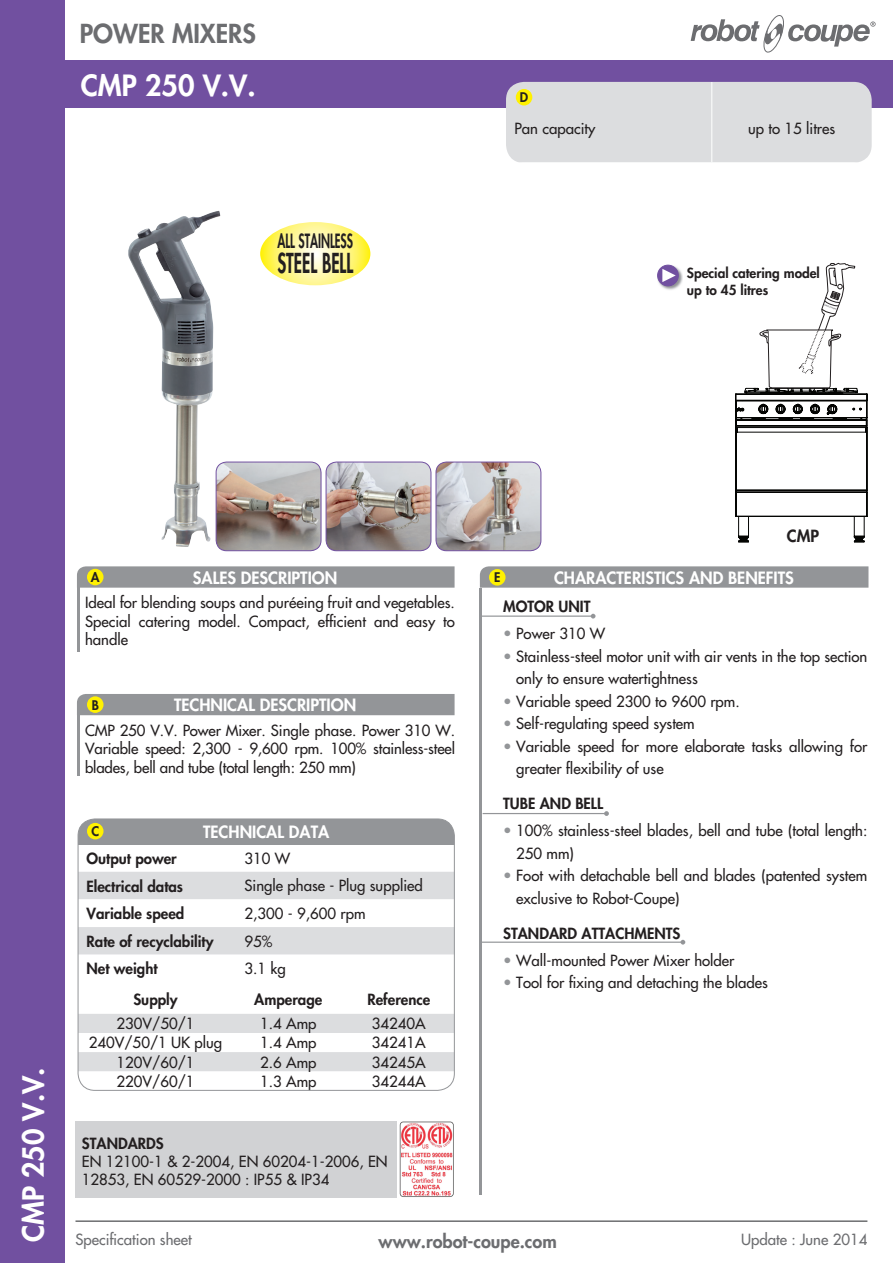
<style>
.page{position:relative;width:893px;height:1263px;background:#fff}
.page>*{position:absolute;margin:0;border:0;box-sizing:border-box;transform-origin:0 0}
.t1{font:800 28.5px "Futura";color:#fff}
.t2{font:800 26.85px "Futura";color:#231f20;scale:.63 1}
.t3{font:800 25.5px "Futura";color:#6c6d70}
.t4{font:800 19.2px "Futura";color:#231f20;scale:.62 1}
.t5{font:800 18px "Futura";color:#6c6d70}
.t6{font:800 16.5px "Futura";color:#fff}
.t7{font:800 16.35px "Futura";color:#231f20}
.t8{font:15px/22.5px "Futura";color:#231f20}
.t9{font:800 15px "Futura";color:#231f20}
.t10{font:15px "Futura";color:#6c6d70}
.t11{font:800 13.65px/16.4px "Futura";color:#231f20}
.t12{font:800 12.9px "Futura";color:#231f20}
.s1{color:#939598}
</style>
<div class="page">
<div style="left:0;top:60px;width:893px;height:47px;background:#7150a0"></div>
<svg style="left:691px;top:15px;width:185px;height:37px"></svg>
<div style="left:0;top:0;width:65px;height:1263px;background:#7150a0"></div>
<hr style="left:480px;top:588px;width:2px;height:606px;background:#939598">
<svg style="left:480px;top:566px;width:389px;height:22px;background:#97999b"></svg>
<hr style="left:483px;top:813px;width:124px;height:1px;background:#939598">
<svg style="left:604px;top:811px;width:5px;height:5px"></svg>
<hr style="left:481px;top:942px;width:202px;height:1px;background:#939598">
<svg style="left:681px;top:940px;width:4px;height:5px"></svg>
<hr style="left:482px;top:615px;width:111px;height:2px;background:#939598">
<svg style="left:591px;top:614px;width:5px;height:4px"></svg>
<div style="left:506px;top:82px;width:366px;height:80px;background:#dcdddf"></div>
<hr style="left:712px;top:82px;width:1px;height:80px;background:#fff">
<hr style="left:77px;top:579px;width:2px;height:72px;background:#939598">
<svg style="left:77px;top:566px;width:378px;height:22px;background:#97989b"></svg>
<div style="left:87px;top:569px;width:17px;height:16px;background:#fff101;border-radius:50%"></div>
<hr style="left:77px;top:706px;width:2px;height:70px;background:#939598">
<div style="left:77px;top:694px;width:378px;height:21px;background:#939598"></div>
<div style="left:87px;top:696px;width:17px;height:17px;background:#fff101;border-radius:50%"></div>
<div style="left:516px;top:89px;width:16px;height:16px;background:#fff101;border-radius:50%"></div>
<div style="left:489px;top:569px;width:17px;height:17px;background:#fff101;border-radius:50%"></div>
<img style="left:218px;top:462px;width:103px;height:89px">
<div style="left:216px;top:462px;width:105px;height:89px;border:1px solid #7150a0;border-radius:11px"></div>
<img style="left:326px;top:462px;width:105px;height:89px">
<div style="left:326px;top:462px;width:105px;height:89px;border:1px solid #7150a0;border-radius:11px"></div>
<img style="left:436px;top:462px;width:105px;height:89px">
<div style="left:436px;top:462px;width:105px;height:89px;border:1px solid #7150a0;border-radius:11px"></div>
<img style="left:128px;top:211px;width:92px;height:336px">
<svg style="left:735px;top:262px;width:133px;height:281px"></svg>
<img style="left:657px;top:265px;width:26px;height:25px">
<div style="left:658px;top:265px;width:20px;height:21px;background:#7150a0;border-radius:50%"></div>
<div style="left:657px;top:265px;width:22px;height:21px;border:1px solid #7150a0;border-radius:50%"></div>
<svg style="left:662px;top:269px;width:14px;height:13px"></svg>
<hr style="left:76px;top:1220px;width:791px;height:2px;background:#6c6d70">
<div style="left:76px;top:1122px;width:321px;height:76px;background:#d1d2d4"></div>
<img style="left:399px;top:1121px;width:55px;height:76px">
<svg style="left:260px;top:222px;width:110px;height:63px"></svg>
<div style="left:78px;top:819px;width:376px;height:25px;background:#939598"></div>
<svg style="left:80px;top:872px;width:373px;height:83px"></svg>
<svg style="left:80px;top:1014px;width:373px;height:57px"></svg>
<div style="left:78px;top:819px;width:377px;height:272px;border:1px solid #939598;border-radius:17px"></div>
<div style="left:87px;top:823px;width:17px;height:16px;background:#fff101;border-radius:50%"></div>
<h3 class="t3" style="left:80px;top:16px;width:178px">POWER MIXERS</h3>
<h1 class="t1" style="left:81px;top:66px;width:176px">CMP 250 V.V.</h1>
<p class="t4" style="left:277px;top:228px;width:123px">ALL STAINLESS</p>
<h2 class="t2" style="left:277px;top:245px;width:122px">STEEL BELL</h2>
<p class="t12" style="left:520px;top:89px;width:10px">D</p>
<p class="t8" style="left:515px;top:117px;width:82px">Pan capacity</p>
<p class="t8" style="left:748px;top:117px;width:89px">up to 15 litres</p>
<p class="t11" style="left:687px;top:265px;width:135px">Special catering model up to 45 litres</p>
<h1 class="t1" style="left:14px;top:1242px;width:176px;rotate:-90deg">CMP 250 V.V.</h1>
<p class="t12" style="left:91px;top:569px;width:10px">A</p>
<p class="t6" style="left:193px;top:566px;width:146px">SALES DESCRIPTION</p>
<p class="t8" style="left:85px;top:593px;width:371px;line-height:18.8px;text-align:justify">Ideal for blending soups and puréeing fruit and vegetables.<br>Special catering model. Compact, efficient and easy to handle</p>
<p class="t12" style="left:92px;top:696px;width:9px">B</p>
<p class="t6" style="left:174px;top:694px;width:184px">TECHNICAL DESCRIPTION</p>
<p class="t8" style="left:85px;top:721px;width:371px;line-height:18.8px;text-align:justify">CMP 250 V.V. Power Mixer. Single phase. Power 310 W.<br>Variable speed: 2,300 - 9,600 rpm. 100% stainless-steel blades, bell and tube (total length: 250 mm)</p>
<p class="t12" style="left:91px;top:823px;width:9px">C</p>
<p class="t6" style="left:203px;top:821px;width:128px">TECHNICAL DATA</p>
<p class="t9" style="left:87px;top:848px;width:92px">Output power</p>
<p class="t8" style="left:245px;top:847px;width:47px">310 W</p>
<p class="t9" style="left:87px;top:876px;width:98px">Electrical datas</p>
<p class="t8" style="left:245px;top:875px;width:180px">Single phase - Plug supplied</p>
<p class="t9" style="left:87px;top:904px;width:99px">Variable speed</p>
<p class="t8" style="left:245px;top:902px;width:123px">2,300 - 9,600 rpm</p>
<p class="t9" style="left:87px;top:931px;width:128px">Rate of recyclability</p>
<p class="t8" style="left:245px;top:930px;width:29px">95%</p>
<p class="t9" style="left:87px;top:959px;width:73px">Net weight</p>
<p class="t8" style="left:245px;top:958px;width:43px">3.1 kg</p>
<p class="t9" style="left:133px;top:989px;width:46px">Supply</p>
<p class="t9" style="left:254px;top:989px;width:70px">Amperage</p>
<p class="t9" style="left:367px;top:989px;width:64px">Reference</p>
<p class="t8" style="left:116px;top:1013px;width:80px">230V/50/1</p>
<p class="t8" style="left:260px;top:1013px;width:58px">1.4 Amp</p>
<p class="t8" style="left:372px;top:1013px;width:55px">34240A</p>
<p class="t8" style="left:89px;top:1032px;width:135px">240V/50/1 UK plug</p>
<p class="t8" style="left:260px;top:1032px;width:58px">1.4 Amp</p>
<p class="t8" style="left:372px;top:1032px;width:55px">34241A</p>
<p class="t8" style="left:116px;top:1051px;width:80px">120V/60/1</p>
<p class="t8" style="left:260px;top:1051px;width:58px">2.6 Amp</p>
<p class="t8" style="left:372px;top:1051px;width:55px">34245A</p>
<p class="t8" style="left:116px;top:1070px;width:80px">220V/60/1</p>
<p class="t8" style="left:260px;top:1070px;width:58px">1.3 Amp</p>
<p class="t8" style="left:372px;top:1070px;width:55px">34244A</p>
<p class="t9" style="left:82px;top:1133px;width:83px">STANDARDS</p>
<p class="t8" style="left:82px;top:1152px;width:307px;line-height:18px">EN 12100-1 &amp; 2-2004, EN 60204-1-2006, EN<br>12853, EN 60529-2000 : IP55 &amp; IP34</p>
<p class="t12" style="left:494px;top:569px;width:8px">E</p>
<p class="t7" style="left:787px;top:525px;width:34px">CMP</p>
<p class="t6" style="left:554px;top:567px;width:241px">CHARACTERISTICS AND BENEFITS</p>
<p class="t9" style="left:503px;top:597px;width:89px">MOTOR UNIT</p>
<p class="t8" style="left:503px;top:622px;width:103px"><span class="s1">•</span> Power 310 W</p>
<p class="t8" style="left:516px;top:645px;width:353px;text-indent:-13px"><span class="s1">•</span> Stainless-steel motor unit with air vents in the top section only to ensure watertightness</p>
<p class="t8" style="left:503px;top:690px;width:238px"><span class="s1">•</span> Variable speed 2300 to 9600 rpm.</p>
<p class="t8" style="left:503px;top:712px;width:193px"><span class="s1">•</span> Self-regulating speed system</p>
<p class="t8" style="left:516px;top:735px;width:353px;text-indent:-13px"><span class="s1">•</span> Variable speed for more elaborate tasks allowing for greater flexibility of use</p>
<p class="t9" style="left:503px;top:794px;width:101px">TUBE AND BELL</p>
<p class="t8" style="left:516px;top:819px;width:353px;text-indent:-13px"><span class="s1">•</span> 100% stainless-steel blades, bell and tube (total length:<br>250 mm)</p>
<p class="t8" style="left:516px;top:864px;width:353px;text-indent:-13px"><span class="s1">•</span> Foot with detachable bell and blades (patented system exclusive to Robot-Coupe)</p>
<p class="t9" style="left:503px;top:923px;width:179px">STANDARD ATTACHMENTS</p>
<p class="t8" style="left:503px;top:949px;width:233px"><span class="s1">•</span> Wall-mounted Power Mixer holder</p>
<p class="t8" style="left:503px;top:971px;width:266px"><span class="s1">•</span> Tool for fixing and detaching the blades</p>
<p class="t10" style="left:76px;top:1230px;width:118px">Specification sheet</p>
<p class="t5" style="left:379px;top:1229px;width:180px">www.robot-coupe.com</p>
<p class="t10" style="left:741px;top:1230px;width:128px">Update : June 2014</p>
</div>
